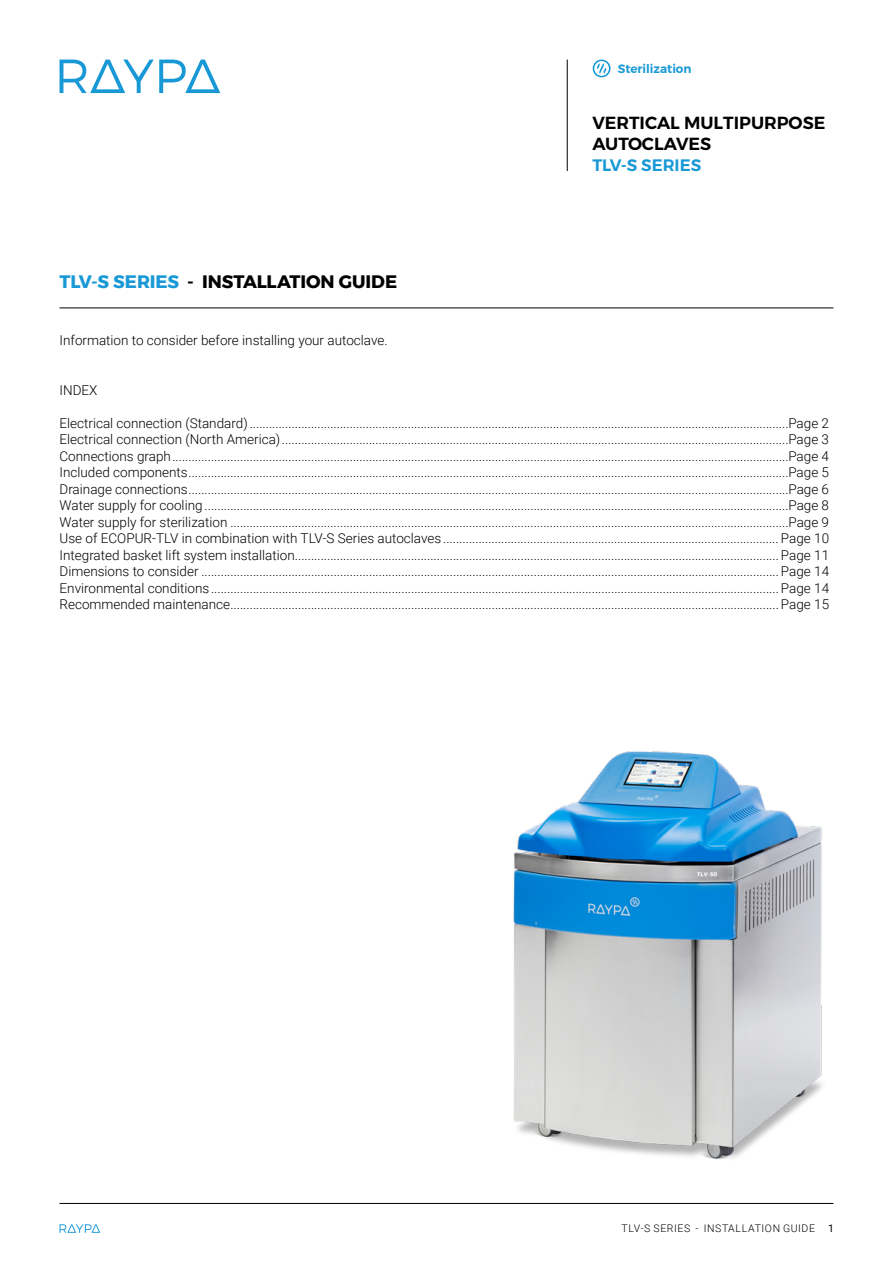
<style>
.page{position:relative;width:893px;height:1263px;background:#fff}
.page>*{position:absolute;margin:0;border:0;box-sizing:border-box;transform-origin:0 0}
.t1{font:700 18px "Montserrat";letter-spacing:-.005em;color:#000}
.t2{font:600 17.4px/21px "Montserrat";color:#000}
.t3{font:600 16.5px "Montserrat";letter-spacing:-.005em;color:#1899d6}
.t4{font:300 13.5px/16.5px "Roboto";color:#000;text-align:justify}
.t5{font:600 12px "Montserrat";color:#1899d6}
.t6{font:300 10.5px "Roboto";letter-spacing:.055em;color:#000}
.s1{color:#1899d6}
.s2{font-weight:400}
</style>
<div class="page">
<hr style="left:60px;top:308px;width:773px;height:1px;background:#000">
<svg style="left:60px;top:1224px;width:40px;height:9px"></svg>
<hr style="left:60px;top:1203px;width:773px;height:1px;background:#000">
<hr style="left:567px;top:60px;width:1px;height:111px;background:#000">
<svg style="left:60px;top:60px;width:160px;height:33px"></svg>
<svg style="left:593px;top:60px;width:18px;height:17px"></svg>
<img style="left:513px;top:751px;width:310px;height:408px">
<p class="t5" style="left:618px;top:59px;width:75px">Sterilization</p>
<h1 class="t1" style="left:60px;top:267px;width:339px"><span class="s1">TLV-S SERIES</span> - INSTALLATION GUIDE</h1>
<p class="t2" style="left:592px;top:113px;width:235px">VERTICAL MULTIPURPOSE<br>AUTOCLAVES</p>
<p class="t3" style="left:592px;top:152px;width:110px">TLV-S SERIES</p>
<p class="t4" style="left:60px;top:332px;width:330px">Information to consider before installing your autoclave.</p>
<p class="t4" style="left:60px;top:381px;width:39px">INDEX</p>
<p class="t4" style="left:60px;top:414px;width:771px">Electrical connection (Standard).......................................................................................................................................................................Page 2<br>Electrical connection (North America).............................................................................................................................................................Page 3<br>Connections graph...............................................................................................................................................................................................Page 4<br>Included components..........................................................................................................................................................................................Page 5<br>Drainage connections..........................................................................................................................................................................................Page 6<br>Water supply for cooling .....................................................................................................................................................................................Page 8<br>Water supply for sterilization .............................................................................................................................................................................Page 9<br>Use of ECOPUR-TLV in combination with TLV-S Series autoclaves ........................................................................................................ Page 10<br>Integrated basket lift system installation......................................................................................................................................................Page 11<br>Dimensions to consider ...................................................................................................................................................................................Page 14<br>Environmental conditions................................................................................................................................................................................Page 14<br>Recommended maintenance..........................................................................................................................................................................Page 15</p>
<p class="t6" style="left:621px;top:1221px;width:214px">TLV-S SERIES - INSTALLATION GUIDE <span class="s2">1</span></p>
</div>
